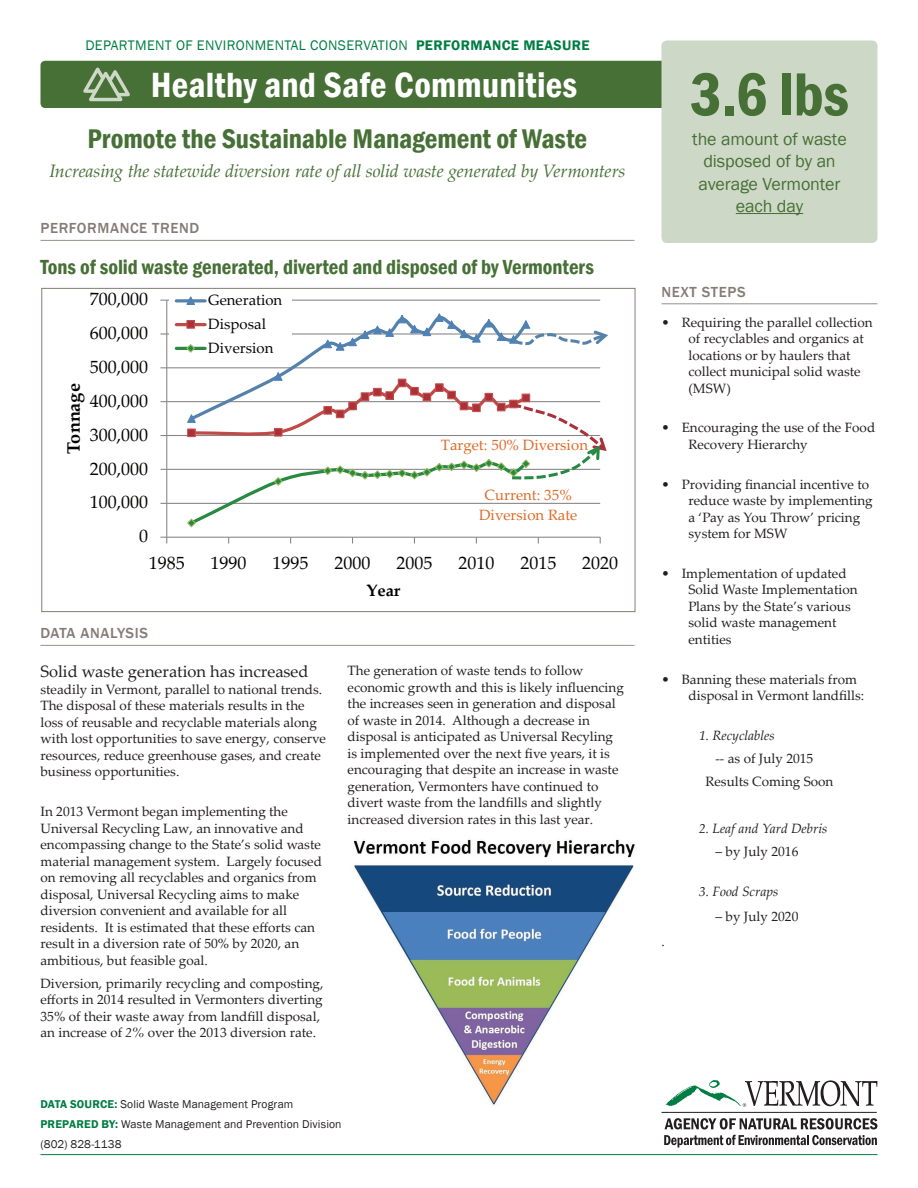
<style>
.page{position:relative;width:918px;height:1188px;background:#fff}
.page>*{position:absolute;margin:0;border:0;box-sizing:border-box;transform-origin:0 0}
.t1{font:600 condensed 63px "Franklin Gothic";color:#467035}
.t2{font:600 condensed 36px "Franklin Gothic";letter-spacing:.005em;color:#fff}
.t3{font:600 condensed 27.75px "Franklin Gothic";letter-spacing:-.005em;color:#467035}
.t4{font:600 condensed 21px "Franklin Gothic";color:#467035}
.t5{font:18px "Palatino Linotype";color:#040503}
.t6{font:italic 18px "Palatino Linotype";letter-spacing:-.01em;color:#467035}
.t7{font:18px/22.5px "Franklin Gothic";letter-spacing:-.01em;color:#467035;text-align:center}
.t8{font:700 18px "Palatino Linotype";color:#040503}
.t9{font:16.5px "Palatino Linotype";color:#231f20}
.t10{font:700 16.5px "Palatino Linotype";color:#040503}
.t11{font:15px/20.1px "Palatino Linotype";letter-spacing:.005em;color:#de6a26;text-align:center}
.t12{font:500 15px "Franklin Gothic";letter-spacing:.04em;color:#867b76}
.t13{font:15px/23.9px "Palatino Linotype";color:#040503}
.t14{font:14.25px "Franklin Gothic";letter-spacing:.025em;color:#007d43}
.t15{font:13.5px/16.5px "Palatino Linotype";color:#231f20}
.t16{font:italic 13.5px "Palatino Linotype";color:#231f20}
.t17{font:11.7px/20px "Franklin Gothic";letter-spacing:.01em;color:#231f20}
.s1{font-weight:600}
.s2{font-style:italic}
.s3{font-weight:600;color:#007d43}
</style>
<div class="page">
<hr style="left:662px;top:303px;width:216px;height:1px;background:#998f8c">
<hr style="left:40px;top:1154px;width:838px;height:1px;background:#007d43">
<svg style="left:41px;top:644px;width:593px;height:1px"></svg>
<hr style="left:40px;top:645px;width:594px;height:1px;background:#998f8c">
<div style="left:40px;top:61px;width:628px;height:47px;background:#467035;border-radius:5px"></div>
<svg style="left:83px;top:67px;width:47px;height:35px"></svg>
<svg style="left:41px;top:239px;width:593px;height:1px"></svg>
<hr style="left:40px;top:240px;width:594px;height:1px;background:#998f8c">
<div style="left:661px;top:40px;width:216px;height:203px;background:#ced8c7;border-radius:5px"></div>
<hr style="left:736px;top:213px;width:67px;height:1px;background:#467035">
<hr style="left:167px;top:503px;width:433px;height:1px;background:#868686">
<hr style="left:167px;top:469px;width:433px;height:1px;background:#868686">
<hr style="left:167px;top:435px;width:433px;height:1px;background:#868686">
<hr style="left:167px;top:401px;width:433px;height:1px;background:#868686">
<hr style="left:167px;top:367px;width:433px;height:1px;background:#868686">
<hr style="left:167px;top:333px;width:433px;height:2px;background:#868686">
<hr style="left:167px;top:300px;width:433px;height:1px;background:#868686">
<hr style="left:166px;top:300px;width:1px;height:237px;background:#868686">
<svg style="left:160px;top:333px;width:7px;height:2px"></svg>
<hr style="left:167px;top:537px;width:433px;height:1px;background:#868686">
<svg style="left:160px;top:537px;width:7px;height:7px"></svg>
<div style="left:169px;top:289px;width:123px;height:71px;background:#fff"></div>
<hr style="left:176px;top:299px;width:29px;height:3px;background:#5482ab">
<svg style="left:185px;top:296px;width:11px;height:9px"></svg>
<hr style="left:176px;top:323px;width:29px;height:3px;background:#bf4a48">
<hr style="left:176px;top:347px;width:29px;height:3px;background:#288a42">
<svg style="left:185px;top:313px;width:423px;height:215px"></svg>
<svg style="left:666px;top:1080px;width:211px;height:27px"></svg>
<hr style="left:662px;top:1112px;width:215px;height:1px;background:#231f20">
<svg style="left:665px;top:1118px;width:213px;height:11px"></svg>
<svg style="left:664px;top:1135px;width:213px;height:12px"></svg>
<img style="left:353px;top:839px;width:283px;height:267px">
<p class="t14" style="left:85px;top:37px;width:506px">DEPARTMENT OF ENVIRONMENTAL CONSERVATION <span class="s1">PERFORMANCE MEASURE</span></p>
<h2 class="t2" style="left:151px;top:61px;width:428px">Healthy and Safe Communities</h2>
<h3 class="t3" style="left:88px;top:120px;width:501px">Promote the Sustainable Management of Waste</h3>
<h3 class="t6" style="left:49px;top:158px;width:578px">Increasing the statewide diversion rate of all solid waste generated by Vermonters</h3>
<p class="t12" style="left:40px;top:219px;width:160px">PERFORMANCE TREND</p>
<h3 class="t4" style="left:40px;top:253px;width:555px">Tons of solid waste generated, diverted and disposed of by Vermonters</h3>
<h3 class="t5" style="left:90px;top:286px;width:60px">700,000</h3>
<h3 class="t5" style="left:90px;top:320px;width:60px">600,000</h3>
<h3 class="t5" style="left:90px;top:354px;width:60px">500,000</h3>
<h3 class="t8" style="left:61px;top:454px;width:72px;rotate:-90deg">Tonnage</h3>
<h3 class="t5" style="left:90px;top:388px;width:60px">400,000</h3>
<h3 class="t5" style="left:90px;top:422px;width:60px">300,000</h3>
<h3 class="t5" style="left:90px;top:456px;width:60px">200,000</h3>
<h3 class="t5" style="left:90px;top:490px;width:60px">100,000</h3>
<h3 class="t5" style="left:139px;top:523px;width:10px">0</h3>
<p class="t13" style="left:208px;top:288px;width:76px">Generation<br>Disposal<br>Diversion</p>
<p class="t11" style="left:441px;top:435px;width:149px">Target: 50% Diversion</p>
<p class="t11" style="left:479px;top:484px;width:100px">Current: 35%<br>Diversion Rate</p>
<h3 class="t5" style="left:149px;top:550px;width:37px">1985</h3>
<h3 class="t5" style="left:211px;top:550px;width:37px">1990</h3>
<h3 class="t5" style="left:273px;top:550px;width:37px">1995</h3>
<h3 class="t5" style="left:335px;top:550px;width:37px">2000</h3>
<h3 class="t5" style="left:396px;top:550px;width:37px">2005</h3>
<h3 class="t5" style="left:458px;top:550px;width:37px">2010</h3>
<h3 class="t5" style="left:520px;top:550px;width:37px">2015</h3>
<h3 class="t5" style="left:582px;top:550px;width:37px">2020</h3>
<p class="t12" style="left:40px;top:624px;width:109px">DATA ANALYSIS</p>
<p class="t9" style="left:40px;top:660px;width:270px">Solid waste generation has increased</p>
<p class="t15" style="left:40px;top:680px;width:287px">steadily in Vermont, parallel to national trends.<br>The disposal of these materials results in the loss of reusable and recyclable materials along with lost opportunities to save energy, conserve resources, reduce greenhouse gases, and create business opportunities.</p>
<p class="t15" style="left:40px;top:803px;width:283px">In 2013 Vermont began implementing the Universal Recycling Law, an innovative and encompassing change to the State’s solid waste material management system. Largely focused on removing all recyclables and organics from disposal, Universal Recycling aims to make diversion convenient and available for all residents. It is estimated that these efforts can result in a diversion rate of 50% by 2020, an ambitious, but feasible goal.</p>
<p class="t15" style="left:40px;top:974px;width:284px">Diversion, primarily recycling and composting, efforts in 2014 resulted in Vermonters diverting 35% of their waste away from landfill disposal, an increase of <span class="s2">2%</span> over the 2013 diversion rate.</p>
<p class="t10" style="left:366px;top:578px;width:35px">Year</p>
<p class="t15" style="left:348px;top:662px;width:278px">The generation of waste tends to follow economic growth and this is likely influencing the increases seen in generation and disposal of waste in 2014. Although a decrease in disposal is anticipated as Universal Recyling is implemented over the next five years, it is encouraging that despite an increase in waste generation, Vermonters have continued to divert waste from the landfills and slightly increased diversion rates in this last year.</p>
<p class="t17" style="left:40px;top:1094px;width:303px"><span class="s3">DATA SOURCE:</span> Solid Waste Management Program<br><span class="s3">PREPARED BY:</span> Waste Management and Prevention Division (802) 828-1138</p>
<h1 class="t1" style="left:690px;top:52px;width:160px">3.6 lbs</h1>
<h3 class="t7" style="left:692px;top:128px;width:156px">the amount of waste disposed of by an average Vermonter each day</h3>
<p class="t12" style="left:662px;top:282px;width:86px">NEXT STEPS</p>
<p class="t15" style="left:688px;top:313px;width:186px;text-indent:-27px">• Requiring the parallel collection of recyclables and organics at locations or by haulers that collect municipal solid waste (MSW)</p>
<p class="t15" style="left:688px;top:419px;width:188px;text-indent:-27px">• Encouraging the use of the Food<br>Recovery Hierarchy</p>
<p class="t15" style="left:688px;top:475px;width:186px;text-indent:-27px">• Providing financial incentive to reduce waste by implementing a ‘Pay as You Throw’ pricing system for MSW</p>
<p class="t15" style="left:688px;top:565px;width:171px;text-indent:-27px">• Implementation of updated<br>Solid Waste Implementation<br>Plans by the State’s various solid waste management entities</p>
<p class="t15" style="left:688px;top:670px;width:177px;text-indent:-27px">• Banning these materials from disposal in Vermont landfills:</p>
<p class="t16" style="left:699px;top:726px;width:77px">1. Recyclables</p>
<p class="t15" style="left:706px;top:746px;width:129px;line-height:23.2px;text-indent:10px">-- as of July 2015<br>Results Coming Soon</p>
<p class="t16" style="left:699px;top:819px;width:130px">2. Leaf and Yard Debris</p>
<p class="t15" style="left:716px;top:843px;width:84px">– by July 2016</p>
<p class="t16" style="left:699px;top:882px;width:81px">3. Food Scraps</p>
<p class="t15" style="left:716px;top:907px;width:84px">– by July 2020</p>
<p class="t15" style="left:662px;top:933px;width:5px">.</p>
</div>
